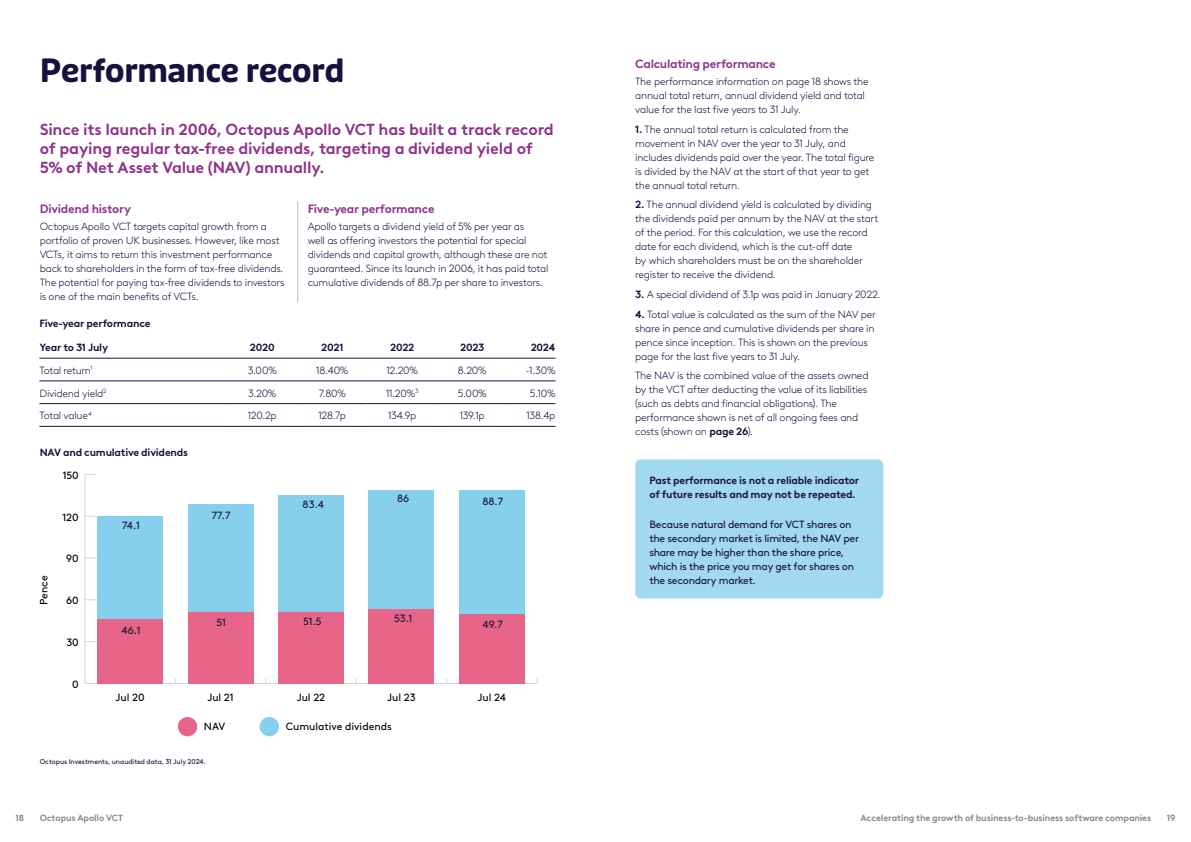
<style>
.page{position:relative;width:1191px;height:842px;background:#fff}
.page>*{position:absolute;margin:0;border:0;box-sizing:border-box;transform-origin:0 0}
.t1{font:700 32px "Puffin Display Soft";letter-spacing:-.01em;color:#17123d}
.t2{font:700 16px/19px "Brown LL";letter-spacing:-.015em;color:#8e348a}
.t3{font:700 12px "Brown LL";letter-spacing:-.025em;color:#8e348a}
.t4{font:300 10.5px/14px "Brown LL";letter-spacing:-.025em;color:#17123d}
.t5{font:10.5px/14px "Brown LL";letter-spacing:-.025em;color:#17123d}
.t6{font:700 10.5px/14px "Brown LL";letter-spacing:-.025em;color:#17123d}
.t7{font:10.5px "Brown LL";color:#000}
.t8{font:10.5px "Brown LL";color:#1c1a3c}
.t9{font:700 9px "Brown LL";letter-spacing:-.015em;color:#878787}
.t10{font:7px "Brown LL";letter-spacing:-.01em;color:#17123d}
.s1{font-weight:700}
</style>
<div class="page">
<hr style="left:297px;top:201px;width:1px;height:101px;background:#b1bebe">
<hr style="left:39px;top:358px;width:188px;height:1px;background:#17123d">
<hr style="left:227px;top:358px;width:70px;height:1px;background:#17123d">
<hr style="left:297px;top:358px;width:70px;height:1px;background:#17123d">
<hr style="left:367px;top:358px;width:70px;height:1px;background:#17123d">
<hr style="left:437px;top:358px;width:70px;height:1px;background:#17123d">
<hr style="left:507px;top:358px;width:48px;height:1px;background:#17123d">
<hr style="left:39px;top:381px;width:188px;height:1px;background:#17123d">
<hr style="left:227px;top:381px;width:70px;height:1px;background:#17123d">
<hr style="left:297px;top:381px;width:70px;height:1px;background:#17123d">
<hr style="left:367px;top:381px;width:70px;height:1px;background:#17123d">
<hr style="left:437px;top:381px;width:70px;height:1px;background:#17123d">
<hr style="left:507px;top:381px;width:48px;height:1px;background:#17123d">
<hr style="left:39px;top:403px;width:188px;height:1px;background:#17123d">
<hr style="left:227px;top:403px;width:70px;height:1px;background:#17123d">
<hr style="left:297px;top:403px;width:70px;height:1px;background:#17123d">
<hr style="left:367px;top:403px;width:70px;height:1px;background:#17123d">
<hr style="left:437px;top:403px;width:70px;height:1px;background:#17123d">
<hr style="left:507px;top:403px;width:48px;height:1px;background:#17123d">
<hr style="left:39px;top:426px;width:188px;height:1px;background:#17123d">
<hr style="left:227px;top:426px;width:70px;height:1px;background:#17123d">
<hr style="left:297px;top:426px;width:70px;height:1px;background:#17123d">
<hr style="left:367px;top:426px;width:70px;height:1px;background:#17123d">
<hr style="left:437px;top:426px;width:70px;height:1px;background:#17123d">
<hr style="left:507px;top:426px;width:48px;height:1px;background:#17123d">
<div style="left:635px;top:459px;width:248px;height:140px;background:#a2d9ef;border-radius:6px"></div>
<hr style="left:85px;top:683px;width:452px;height:1px;background:#d7d7d7">
<hr style="left:84px;top:474px;width:1px;height:209px;background:#d7d7d7">
<div style="left:98px;top:516px;width:65px;height:103px;background:#87d0ed"></div>
<div style="left:188px;top:504px;width:65px;height:108px;background:#87d0ed"></div>
<div style="left:278px;top:495px;width:65px;height:117px;background:#87d0ed"></div>
<div style="left:369px;top:490px;width:65px;height:119px;background:#87d0ed"></div>
<div style="left:459px;top:490px;width:65px;height:124px;background:#87d0ed"></div>
<div style="left:98px;top:619px;width:65px;height:64px;background:#e66588"></div>
<div style="left:188px;top:612px;width:65px;height:71px;background:#e66588"></div>
<div style="left:278px;top:612px;width:65px;height:71px;background:#e66588"></div>
<div style="left:369px;top:609px;width:65px;height:74px;background:#e66588"></div>
<div style="left:459px;top:614px;width:65px;height:69px;background:#e66588"></div>
<div style="left:178px;top:717px;width:19px;height:19px;background:#e66588;border-radius:50%"></div>
<div style="left:260px;top:717px;width:19px;height:19px;background:#87d0ed;border-radius:50%"></div>
<h1 class="t1" style="left:40px;top:52px;width:306px">Performance record</h1>
<h2 class="t2" style="left:40px;top:119px;width:515px">Since its launch in 2006, Octopus Apollo VCT has built a track record of paying regular tax-free dividends, targeting a dividend yield of<br>5% of Net Asset Value (NAV) annually.</h2>
<p class="t3" style="left:40px;top:199px;width:93px">Dividend history</p>
<p class="t4" style="left:40px;top:218px;width:246px">Octopus Apollo VCT targets capital growth from a portfolio of proven UK businesses. However, like most VCTs, it aims to return this investment performance back to shareholders in the form of tax-free dividends.<br>The potential for paying tax-free dividends to investors is one of the main benefits of VCTs.</p>
<p class="t3" style="left:308px;top:199px;width:128px">Five-year performance</p>
<p class="t4" style="left:308px;top:218px;width:242px">Apollo targets a dividend yield of 5% per year as<br>well as offering investors the potential for special dividends and capital growth, although these are not guaranteed. Since its launch in 2006, it has paid total cumulative dividends of 88.7p per share to investors.</p>
<p class="t6" style="left:39px;top:315px;width:113px">Five-year performance</p>
<p class="t6" style="left:39px;top:339px;width:70px">Year to 31 July</p>
<p class="t6" style="left:250px;top:339px;width:26px">2020</p>
<p class="t6" style="left:321px;top:339px;width:24px">2021</p>
<p class="t6" style="left:390px;top:339px;width:26px">2022</p>
<p class="t6" style="left:460px;top:339px;width:26px">2023</p>
<p class="t6" style="left:531px;top:339px;width:26px">2024</p>
<p class="t4" style="left:39px;top:363px;width:55px">Total return<sup>1</sup></p>
<p class="t4" style="left:248px;top:363px;width:31px">3.00%</p>
<p class="t4" style="left:316px;top:363px;width:34px">18.40%</p>
<p class="t4" style="left:386px;top:363px;width:33px">12.20%</p>
<p class="t4" style="left:458px;top:363px;width:30px">8.20%</p>
<p class="t4" style="left:525px;top:363px;width:31px">-1.30%</p>
<p class="t4" style="left:39px;top:385px;width:69px">Dividend yield<sup>2</sup></p>
<p class="t4" style="left:248px;top:385px;width:30px">3.20%</p>
<p class="t4" style="left:319px;top:385px;width:29px">7.80%</p>
<p class="t4" style="left:386px;top:385px;width:34px">11.20%<sup>3</sup></p>
<p class="t4" style="left:458px;top:385px;width:31px">5.00%</p>
<p class="t4" style="left:530px;top:385px;width:27px">5.10%</p>
<p class="t4" style="left:39px;top:408px;width:54px">Total value<sup>4</sup></p>
<p class="t4" style="left:248px;top:408px;width:31px">120.2p</p>
<p class="t4" style="left:318px;top:408px;width:29px">128.7p</p>
<p class="t4" style="left:388px;top:408px;width:30px">134.9p</p>
<p class="t4" style="left:460px;top:408px;width:26px">139.1p</p>
<p class="t4" style="left:526px;top:408px;width:31px">138.4p</p>
<p class="t6" style="left:40px;top:445px;width:150px">NAV and cumulative dividends</p>
<p class="t7" style="left:36px;top:604px;width:31px;rotate:-90deg">Pence</p>
<p class="t7" style="left:63px;top:467px;width:18px">150</p>
<p class="t7" style="left:62px;top:509px;width:18px">120</p>
<p class="t7" style="left:66px;top:551px;width:14px">90</p>
<p class="t7" style="left:66px;top:593px;width:14px">60</p>
<p class="t7" style="left:66px;top:634px;width:14px">30</p>
<p class="t7" style="left:72px;top:676px;width:8px">0</p>
<p class="t8" style="left:122px;top:517px;width:19px">74.1</p>
<p class="t8" style="left:121px;top:622px;width:21px">46.1</p>
<p class="t8" style="left:212px;top:507px;width:20px">77.7</p>
<p class="t8" style="left:303px;top:497px;width:23px">83.4</p>
<p class="t8" style="left:397px;top:490px;width:14px">86</p>
<p class="t8" style="left:482px;top:493px;width:22px">88.7</p>
<p class="t8" style="left:216px;top:614px;width:11px">51</p>
<p class="t8" style="left:303px;top:614px;width:20px">51.5</p>
<p class="t8" style="left:394px;top:611px;width:20px">53.1</p>
<p class="t8" style="left:482px;top:616px;width:22px">49.7</p>
<p class="t7" style="left:116px;top:690px;width:31px">Jul 20</p>
<p class="t7" style="left:207px;top:690px;width:28px">Jul 21</p>
<p class="t7" style="left:297px;top:690px;width:30px">Jul 22</p>
<p class="t7" style="left:387px;top:690px;width:30px">Jul 23</p>
<p class="t7" style="left:477px;top:690px;width:30px">Jul 24</p>
<p class="t7" style="left:204px;top:719px;width:23px">NAV</p>
<p class="t7" style="left:286px;top:719px;width:107px">Cumulative dividends</p>
<p class="t10" style="left:40px;top:756px;width:168px">Octopus Investments, unaudited data, 31 July 2024.</p>
<p class="t3" style="left:635px;top:55px;width:142px">Calculating performance</p>
<p class="t4" style="left:635px;top:74px;width:235px">The performance information on page 18 shows the annual total return, annual dividend yield and total value for the last five years to 31 July.</p>
<p class="t4" style="left:635px;top:121px;width:241px"><span class="s1">1.</span> The annual total return is calculated from the movement in NAV over the year to 31 July, and includes dividends paid over the year. The total figure is divided by the NAV at the start of that year to get the annual total return.</p>
<p class="t4" style="left:635px;top:197px;width:244px"><span class="s1">2.</span> The annual dividend yield is calculated by dividing the dividends paid per annum by the NAV at the start of the period. For this calculation, we use the record date for each dividend, which is the cut-off date<br>by which shareholders must be on the shareholder register to receive the dividend.</p>
<p class="t4" style="left:635px;top:287px;width:247px"><span class="s1">3.</span> A special dividend of 3.1p was paid in January 2022.</p>
<p class="t4" style="left:635px;top:306px;width:242px"><span class="s1">4.</span> Total value is calculated as the sum of the NAV per share in pence and cumulative dividends per share in pence since inception. This is shown on the previous page for the last five years to 31 July.</p>
<p class="t4" style="left:635px;top:368px;width:235px">The NAV is the combined value of the assets owned by the VCT after deducting the value of its liabilities (such as debts and financial obligations). The performance shown is net of all ongoing fees and costs (shown on <span class="s1">page 26</span>).</p>
<p class="t6" style="left:649px;top:472px;width:211px">Past performance is not a reliable indicator of future results and may not be repeated.</p>
<p class="t5" style="left:649px;top:517px;width:211px">Because natural demand for VCT shares on the secondary market is limited, the NAV per share may be higher than the share price, which is the price you may get for shares on the secondary market.</p>
<p class="t9" style="left:16px;top:811px;width:10px">18</p>
<p class="t9" style="left:40px;top:811px;width:85px">Octopus Apollo VCT</p>
<p class="t9" style="left:860px;top:811px;width:292px">Accelerating the growth of business-to-business software companies</p>
<p class="t9" style="left:1166px;top:811px;width:10px">19</p>
</div>
